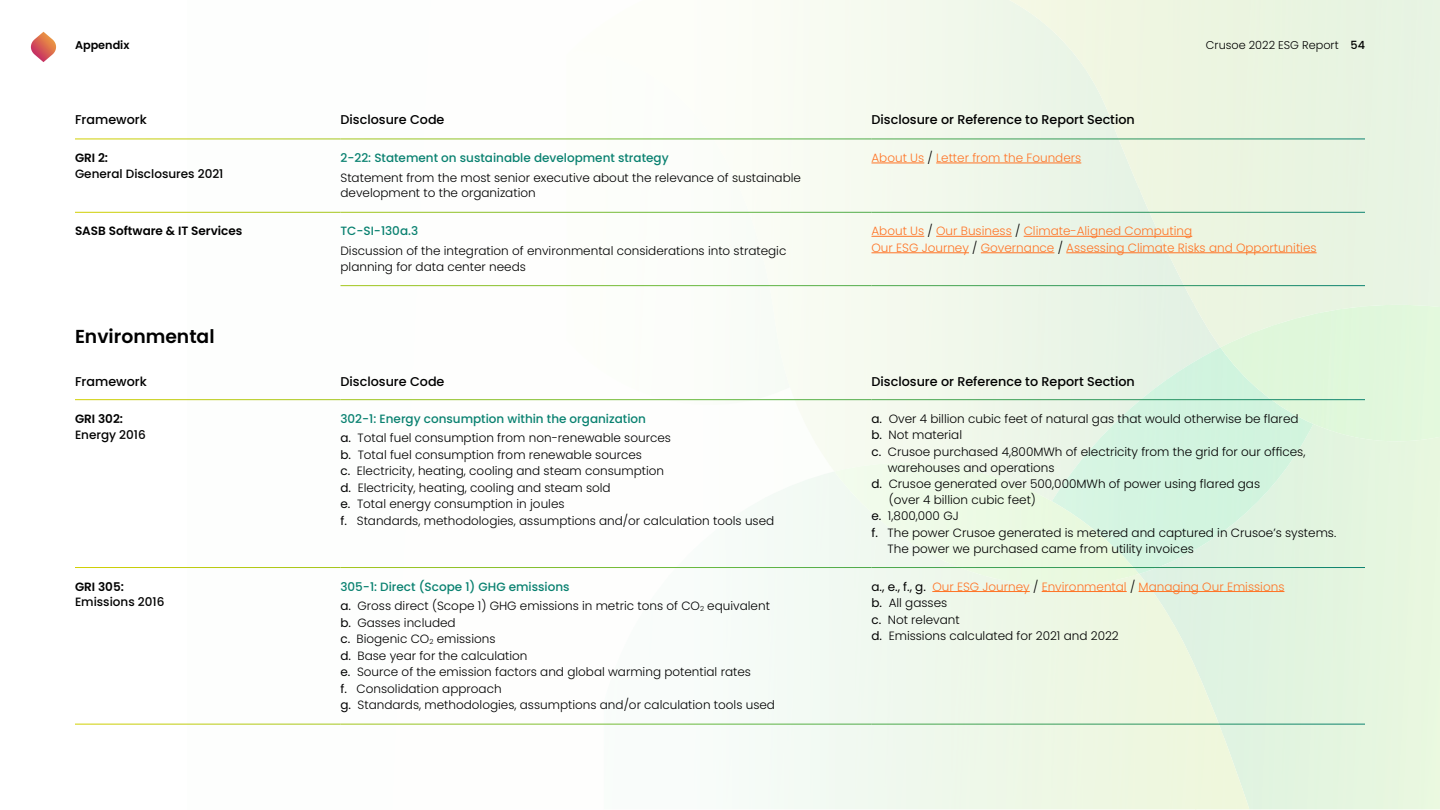
<style>
.page{position:relative;width:1440px;height:810px;background:#fff}
.page>*{position:absolute;margin:0;border:0;box-sizing:border-box;transform-origin:0 0}
.Subheader_25{font:600 18.75px "Poppins";color:#000}
.Main_body_17{font:500 12.75px "Poppins";color:#000}
.Text_for_Appendix{font:300 12px/15.8px "Poppins";color:#000}
.Text_for_Appendix-2{font:300 12px "Poppins";color:#ff7426}
.title_appendix_green{font:500 12px "Poppins";color:#098170}
.Text_for_Appendix-3{font:500 12px/15.8px "Poppins";color:#000}
.Text_for_Appendix-4{font:600 12px "Poppins";color:#000}
.t1{font:300 11.25px "Poppins";color:#000}
.t2{font:600 11.25px "Poppins";color:#000}
.s1{font-weight:500}
.s2{font-weight:600}
.s3{color:#000}
.s4{font-weight:400}
.s5{font-weight:400;color:#000}
</style>
<div class="page">
<svg style="left:31px;top:32px;width:26px;height:30px"></svg>
<div style="left:761px;top:0;width:28px;height:385px;background:#fafcf4"></div>
<div style="left:734px;top:0;width:28px;height:255px;background:#fbfcf6"></div>
<img style="left:707px;top:0;width:28px;height:179px">
<img style="left:680px;top:0;width:28px;height:132px">
<img style="left:626px;top:0;width:55px;height:100px">
<img style="left:573px;top:25px;width:54px;height:38px">
<img style="left:626px;top:8px;width:1px;height:17px">
<div style="left:1057px;top:0;width:28px;height:68px;background:#f2f7e3"></div>
<img style="left:1146px;top:574px;width:26px;height:42px">
<img style="left:1052px;top:347px;width:261px;height:227px">
<img style="left:1220px;top:305px;width:220px;height:136px">
<img style="left:1195px;top:731px;width:54px;height:78px">
<img style="left:1195px;top:667px;width:27px;height:65px">
<svg style="left:1169px;top:616px;width:7px;height:12px"></svg>
<svg style="left:1139px;top:572px;width:7px;height:10px"></svg>
<img style="left:834px;top:463px;width:305px;height:123px">
<hr style="left:340px;top:139px;width:532px;height:1px;background:#fff">
<hr style="left:872px;top:139px;width:493px;height:1px;background:#fff">
<hr style="left:340px;top:212px;width:532px;height:1px;background:#fff">
<hr style="left:872px;top:212px;width:493px;height:1px;background:#fff">
<hr style="left:340px;top:285px;width:532px;height:1px;background:#fff">
<hr style="left:872px;top:285px;width:493px;height:1px;background:#fff">
<hr style="left:872px;top:163px;width:52px;height:1px;background:#ff7426">
<hr style="left:936px;top:163px;width:145px;height:1px;background:#ff7426">
<hr style="left:872px;top:236px;width:52px;height:1px;background:#ff7426">
<hr style="left:936px;top:236px;width:76px;height:1px;background:#ff7426">
<hr style="left:1024px;top:236px;width:168px;height:1px;background:#ff7426">
<hr style="left:872px;top:252px;width:97px;height:1px;background:#ff7426">
<hr style="left:981px;top:252px;width:73px;height:1px;background:#ff7426">
<hr style="left:1066px;top:252px;width:251px;height:1px;background:#ff7426">
<hr style="left:340px;top:399px;width:532px;height:1px;background:#fff">
<hr style="left:872px;top:399px;width:493px;height:1px;background:#fff">
<hr style="left:340px;top:567px;width:532px;height:1px;background:#fff">
<hr style="left:872px;top:567px;width:493px;height:1px;background:#fff">
<hr style="left:872px;top:724px;width:493px;height:1px;background:#fff">
<hr style="left:932px;top:591px;width:98px;height:1px;background:#ff7426">
<hr style="left:1042px;top:591px;width:85px;height:1px;background:#ff7426">
<hr style="left:1139px;top:591px;width:145px;height:1px;background:#ff7426">
<p class="t2" style="left:75px;top:39px;width:56px">Appendix</p>
<p class="t1" style="left:1206px;top:39px;width:161px">Crusoe 2022 ESG Report <span class="s1">54</span></p>
<p class="Main_body_17" style="left:75px;top:112px;width:73px">Framework</p>
<p class="Main_body_17" style="left:340px;top:112px;width:106px">Disclosure Code</p>
<p class="Main_body_17" style="left:872px;top:112px;width:265px">Disclosure or Reference to Report Section</p>
<p class="Text_for_Appendix-3" style="left:75px;top:150px;width:150px"><span class="s2">GRI 2:<br></span>General Disclosures 2021</p>
<p class="title_appendix_green" style="left:340px;top:151px;width:330px">2-22: Statement on sustainable development strategy</p>
<p class="Text_for_Appendix-2" style="left:872px;top:151px;width:211px">About Us <span class="s3">/</span> Letter from the Founders</p>
<p class="Text_for_Appendix" style="left:340px;top:170px;width:462px">Statement from the most senior executive about the relevance of sustainable development to the organization</p>
<p class="Text_for_Appendix-4" style="left:75px;top:224px;width:169px">SASB Software &amp; IT Services</p>
<p class="title_appendix_green" style="left:340px;top:224px;width:79px">TC-SI-130a.3</p>
<p class="Text_for_Appendix" style="left:340px;top:243px;width:447px">Discussion of the integration of environmental considerations into strategic planning for data center needs</p>
<p class="Subheader_25" style="left:75px;top:326px;width:141px">Environmental</p>
<p class="Text_for_Appendix-2" style="left:872px;top:224px;width:322px">About Us <span class="s3">/</span> Our Business <span class="s3">/</span> Climate-Aligned Computing</p>
<p class="Text_for_Appendix-2" style="left:872px;top:241px;width:447px">Our ESG Journey <span class="s3">/</span> Governance <span class="s3">/</span> Assessing Climate Risks and Opportunities</p>
<p class="Main_body_17" style="left:75px;top:374px;width:73px">Framework</p>
<p class="Main_body_17" style="left:340px;top:374px;width:106px">Disclosure Code</p>
<p class="Main_body_17" style="left:872px;top:374px;width:265px">Disclosure or Reference to Report Section</p>
<p class="Text_for_Appendix-3" style="left:75px;top:411px;width:72px"><span class="s2">GRI 302:<br></span>Energy 2016</p>
<p class="title_appendix_green" style="left:340px;top:412px;width:307px">302-1: Energy consumption within the organization</p>
<p class="Text_for_Appendix" style="left:872px;top:411px;width:429px"><span class="s4">a.</span> Over 4 billion cubic feet of natural gas that would otherwise be flared</p>
<p class="Text_for_Appendix" style="left:872px;top:427px;width:92px"><span class="s4">b.</span> Not material</p>
<p class="Text_for_Appendix" style="left:888px;top:444px;width:419px;text-indent:-16px"><span class="s4">c.</span> Crusoe purchased 4,800MWh of electricity from the grid for our offices, warehouses and operations</p>
<p class="Text_for_Appendix" style="left:889px;top:476px;width:373px;text-indent:-17px"><span class="s4">d.</span> Crusoe generated over 500,000MWh of power using flared gas (over 4 billion cubic feet)</p>
<p class="Text_for_Appendix" style="left:872px;top:508px;width:89px"><span class="s4">e.</span> 1,800,000 GJ</p>
<p class="Text_for_Appendix" style="left:888px;top:525px;width:450px;text-indent:-16px"><span class="s4">f.</span> The power Crusoe generated is metered and captured in Crusoe’s systems.<br>The power we purchased came from utility invoices</p>
<p class="Text_for_Appendix" style="left:340px;top:430px;width:332px"><span class="s4">a.</span> Total fuel consumption from non-renewable sources</p>
<p class="Text_for_Appendix" style="left:340px;top:447px;width:303px"><span class="s4">b.</span> Total fuel consumption from renewable sources</p>
<p class="Text_for_Appendix" style="left:340px;top:463px;width:325px"><span class="s4">c.</span> Electricity, heating, cooling and steam consumption</p>
<p class="Text_for_Appendix" style="left:340px;top:480px;width:272px"><span class="s4">d.</span> Electricity, heating, cooling and steam sold</p>
<p class="Text_for_Appendix" style="left:340px;top:496px;width:226px"><span class="s4">e.</span> Total energy consumption in joules</p>
<p class="Text_for_Appendix" style="left:340px;top:513px;width:435px"><span class="s4">f.</span> Standards, methodologies, assumptions and/or calculation tools used</p>
<p class="Text_for_Appendix-3" style="left:75px;top:579px;width:91px"><span class="s2">GRI 305:<br></span>Emissions 2016</p>
<p class="title_appendix_green" style="left:340px;top:579px;width:231px">305-1: Direct (Scope 1) GHG emissions</p>
<p class="Text_for_Appendix" style="left:340px;top:598px;width:431px"><span class="s4">a.</span> Gross direct (Scope 1) GHG emissions in metric tons of CO<sub>2</sub> equivalent</p>
<p class="Text_for_Appendix" style="left:340px;top:615px;width:117px"><span class="s4">b.</span> Gasses included</p>
<p class="Text_for_Appendix" style="left:340px;top:631px;width:157px"><span class="s4">c.</span> Biogenic CO<sub>2</sub> emissions</p>
<p class="Text_for_Appendix" style="left:340px;top:648px;width:189px"><span class="s4">d.</span> Base year for the calculation</p>
<p class="Text_for_Appendix" style="left:340px;top:664px;width:412px"><span class="s4">e.</span> Source of the emission factors and global warming potential rates</p>
<p class="Text_for_Appendix" style="left:340px;top:681px;width:163px"><span class="s4">f.</span> Consolidation approach</p>
<p class="Text_for_Appendix" style="left:340px;top:697px;width:436px"><span class="s4">g.</span> Standards, methodologies, assumptions and/or calculation tools used</p>
<p class="Text_for_Appendix-2" style="left:872px;top:579px;width:414px"><span class="s5">a., e., f., g.</span> Our ESG Journey <span class="s3">/</span> Environmental <span class="s3">/</span> Managing Our Emissions</p>
<p class="Text_for_Appendix" style="left:872px;top:595px;width:77px"><span class="s4">b.</span> All gasses</p>
<p class="Text_for_Appendix" style="left:872px;top:612px;width:90px"><span class="s4">c.</span> Not relevant</p>
<p class="Text_for_Appendix" style="left:872px;top:628px;width:249px"><span class="s4">d.</span> Emissions calculated for 2021 and 2022</p>
</div>
